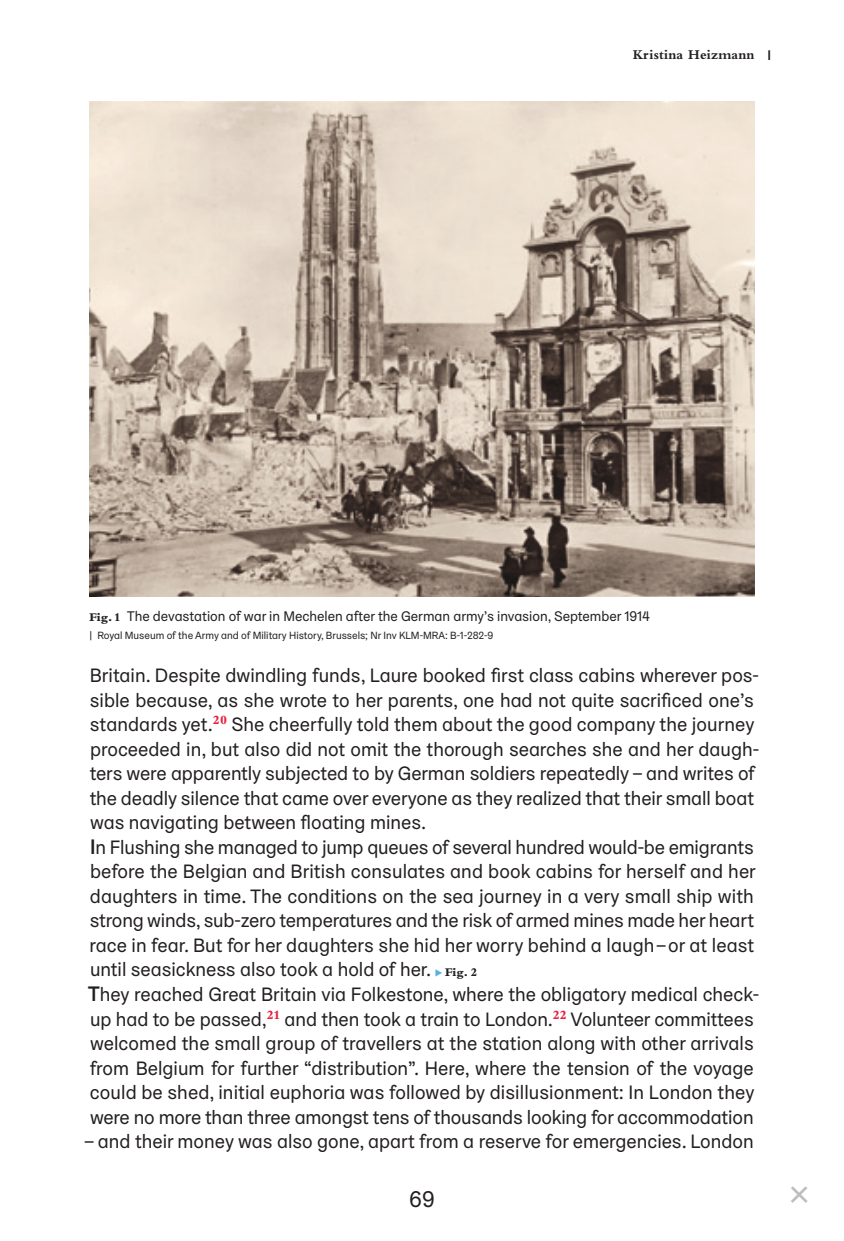
<style>
.page{position:relative;width:844px;height:1241px;background:#fff}
.page>*{position:absolute;margin:0;border:0;box-sizing:border-box;transform-origin:0 0}
.t1{font:35px "Graebenbach";color:#bcbdc0}
.t2{font:22.75px "Graebenbach";color:#231f20}
.DH_Essay_Fließtext_E{font:19.43px/24.5px "Graebenbach";color:#231f20}
.DH_BU_Fließ{font:14px "Graebenbach";color:#231f20}
.DH_Kolumnentitel{font:700 14px "Bembo MT Pro";letter-spacing:.01em;color:#231f20}
.DH_Kolumnentitel-2{font:500 14px "Graebenbach";color:#231f20}
.DH_BU_Fließ-2{font:10.5px "Graebenbach";color:#231f20}
.s1{font-family:"Bembo";font-weight:800;font-size:12.25px}
.s2{font-weight:500;font-size:21px}
.s3{font-weight:500;font-size:12.25px;color:#57b0e2}
</style>
<div class="page">
<img style="left:89px;top:102px;width:665px;height:494px">
<p class="DH_Kolumnentitel" style="left:632px;top:47px;width:123px">Kristina Heizmann</p>
<p class="DH_Kolumnentitel-2" style="left:767px;top:46px;width:5px">I</p>
<p class="DH_BU_Fließ" style="left:89px;top:607px;width:562px"><span class="s1">Fig. 1</span> The devastation of war in Mechelen after the German army’s invasion, September 1914</p>
<p class="DH_BU_Fließ-2" style="left:89px;top:629px;width:405px">| Royal Museum of the Army and of Military History, Brussels; Nr Inv KLM-MRA: B-1-282-9</p>
<p class="DH_Essay_Fließtext_E" style="left:90px;top:663px;width:670px">Britain. Despite dwindling funds, Laure booked first class cabins wherever pos&shy;sible because, as she wrote to her parents, one had not quite sacrificed one’s standards yet.<sup>20</sup> She cheerfully told them about the good company the journey proceeded in, but also did not omit the thorough searches she and her daugh&shy;ters were apparently subjected to by German soldiers repeatedly – and writes of the deadly silence that came over everyone as they realized that their small boat was navigating between floating mines.</p>
<p class="DH_Essay_Fließtext_E" style="left:89px;top:834px;width:668px;text-align:justify"><span class="s2">I</span>n Flushing she managed to jump queues of several hundred would-be emigrants before the Belgian and British consulates and book cabins for herself and her daughters in time. The conditions on the sea journey in a very small ship with strong winds, sub-zero temperatures and the risk of armed mines made her heart race in fear. But for her daughters she hid her worry behind a laugh–or at least until seasickness also took a hold of her. <span class="s3">▶</span> <span class="s1">Fig. 2</span></p>
<p class="DH_Essay_Fließtext_E" style="left:88px;top:981px;width:672px"><span class="s2">T</span>hey reached Great Britain via Folkestone, where the obligatory medical check&shy;up had to be passed,<sup>21</sup> and then took a train to London.<sup>22</sup> Volunteer committees welcomed the small group of travellers at the station along with other arrivals from Belgium for further “distribution”. Here, where the tension of the voyage could be shed, initial euphoria was followed by disillusionment: In London they were no more than three amongst tens of thousands looking for accommodation</p>
<p class="DH_Essay_Fließtext_E" style="left:84px;top:1128px;width:671px">– and their money was also gone, apart from a reserve for emergencies. London</p>
<p class="t2" style="left:409px;top:1184px;width:27px">69</p>
<h1 class="t1" style="left:788px;top:1173px;width:22px">×</h1>
</div>
